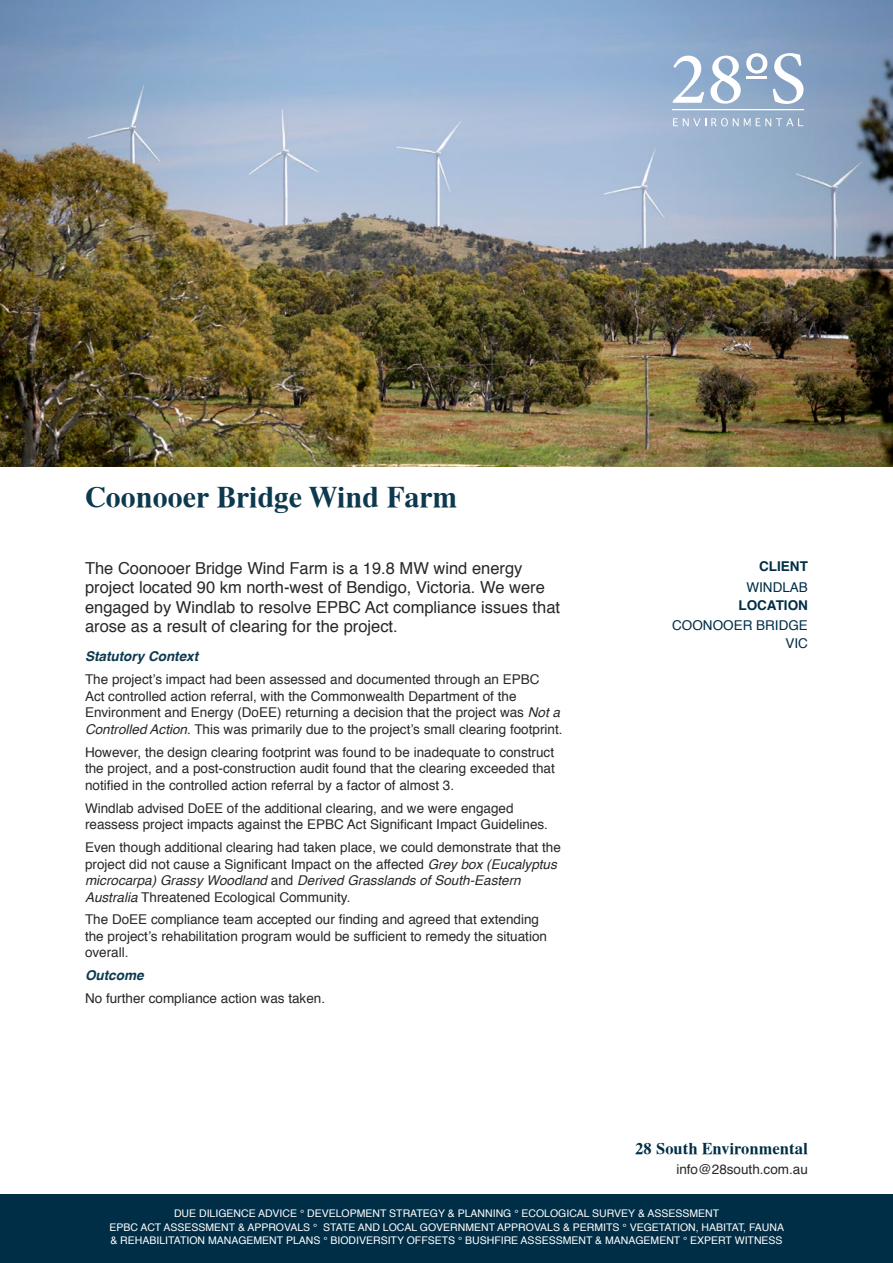
<style>
.page{position:relative;width:893px;height:1263px;background:#fff}
.page>*{position:absolute;margin:0;border:0;box-sizing:border-box;transform-origin:0 0}
.t1{font:700 30px "Tiempo";color:#0d394f}
.t2{font:16.5px/19.5px "Helvetica";color:#292829}
.t3{font:700 16.5px "Tiempo";color:#002e46}
.t4{font:13.5px/16.5px "Helvetica";color:#292829}
.t5{font:13.5px/18px "Helvetica";color:#002e46;text-align:right}
.t6{font:italic 700 13.5px "Helvetica";color:#0d394f}
.t7{font:700 13.5px "Helvetica";color:#002e46}
.t8{font:10.5px/13.5px "Helvetica";color:#fff;text-align:center}
.s1{font-style:italic}
</style>
<div class="page">
<div style="left:0;top:1195px;width:893px;height:68px;background:#002e46"></div>
<img style="left:0;top:0;width:893px;height:466px">
<svg style="left:673px;top:56px;width:31px;height:47px"></svg>
<svg style="left:710px;top:53px;width:57px;height:51px"></svg>
<svg style="left:773px;top:53px;width:30px;height:51px"></svg>
<svg style="left:673px;top:118px;width:77px;height:8px"></svg>
<svg style="left:756px;top:118px;width:47px;height:8px"></svg>
<hr style="left:746px;top:77px;width:21px;height:2px;background:#fff">
<hr style="left:672px;top:110px;width:131px;height:1px;background:#fff">
<h1 class="t1" style="left:85px;top:479px;width:374px">Coonooer Bridge Wind Farm</h1>
<p class="t2" style="left:85px;top:559px;width:477px">The Coonooer Bridge Wind Farm is a 19.8 MW wind energy project located 90 km north-west of Bendigo, Victoria. We were engaged by Windlab to resolve EPBC Act compliance issues that arose as a result of clearing for the project.</p>
<p class="t6" style="left:85px;top:646px;width:115px">Statutory Context</p>
<p class="t4" style="left:85px;top:672px;width:479px">The project’s impact had been assessed and documented through an EPBC<br>Act controlled action referral, with the Commonwealth Department of the Environment and Energy (DoEE) returning a decision that the project was <span class="s1">Not a Controlled Action</span>. This was primarily due to the project’s small clearing footprint.</p>
<p class="t4" style="left:85px;top:744px;width:471px;text-align:justify">However, the design clearing footprint was found to be inadequate to construct the project, and a post-construction audit found that the clearing exceeded that notified in the controlled action referral by a factor of almost 3.</p>
<p class="t4" style="left:85px;top:800px;width:464px">Windlab advised DoEE of the additional clearing, and we were engaged reassess project impacts against the EPBC Act Significant Impact Guidelines.</p>
<p class="t4" style="left:85px;top:839px;width:477px">Even though additional clearing had taken place, we could demonstrate that the project did not cause a Significant Impact on the affected <span class="s1">Grey box (Eucalyptus microcarpa) Grassy Woodland</span> and <span class="s1">Derived Grasslands of South-Eastern Australia</span> Threatened Ecological Community.</p>
<p class="t4" style="left:85px;top:912px;width:463px">The DoEE compliance team accepted our finding and agreed that extending the project’s rehabilitation program would be sufficient to remedy the situation overall.</p>
<p class="t6" style="left:85px;top:964px;width:60px">Outcome</p>
<p class="t4" style="left:85px;top:990px;width:242px">No further compliance action was taken.</p>
<p class="t7" style="left:759px;top:556px;width:50px">CLIENT</p>
<p class="t5" style="left:746px;top:578px;width:63px">WINDLAB</p>
<p class="t7" style="left:738px;top:594px;width:71px">LOCATION</p>
<p class="t5" style="left:672px;top:616px;width:137px">COONOOER BRIDGE<br>VIC</p>
<p class="t3" style="left:635px;top:1139px;width:174px">28 South Environmental</p>
<p class="t4" style="left:676px;top:1161px;width:133px">info@28south.com.au</p>
<p class="t8" style="left:109px;top:1207px;width:676px">DUE DILIGENCE ADVICE ° DEVELOPMENT STRATEGY &amp; PLANNING ° ECOLOGICAL SURVEY &amp; ASSESSMENT<br>EPBC ACT ASSESSMENT &amp; APPROVALS ° STATE AND LOCAL GOVERNMENT APPROVALS &amp; PERMITS ° VEGETATION, HABITAT, FAUNA &amp; REHABILITATION MANAGEMENT PLANS ° BIODIVERSITY OFFSETS ° BUSHFIRE ASSESSMENT &amp; MANAGEMENT ° EXPERT WITNESS</p>
</div>
